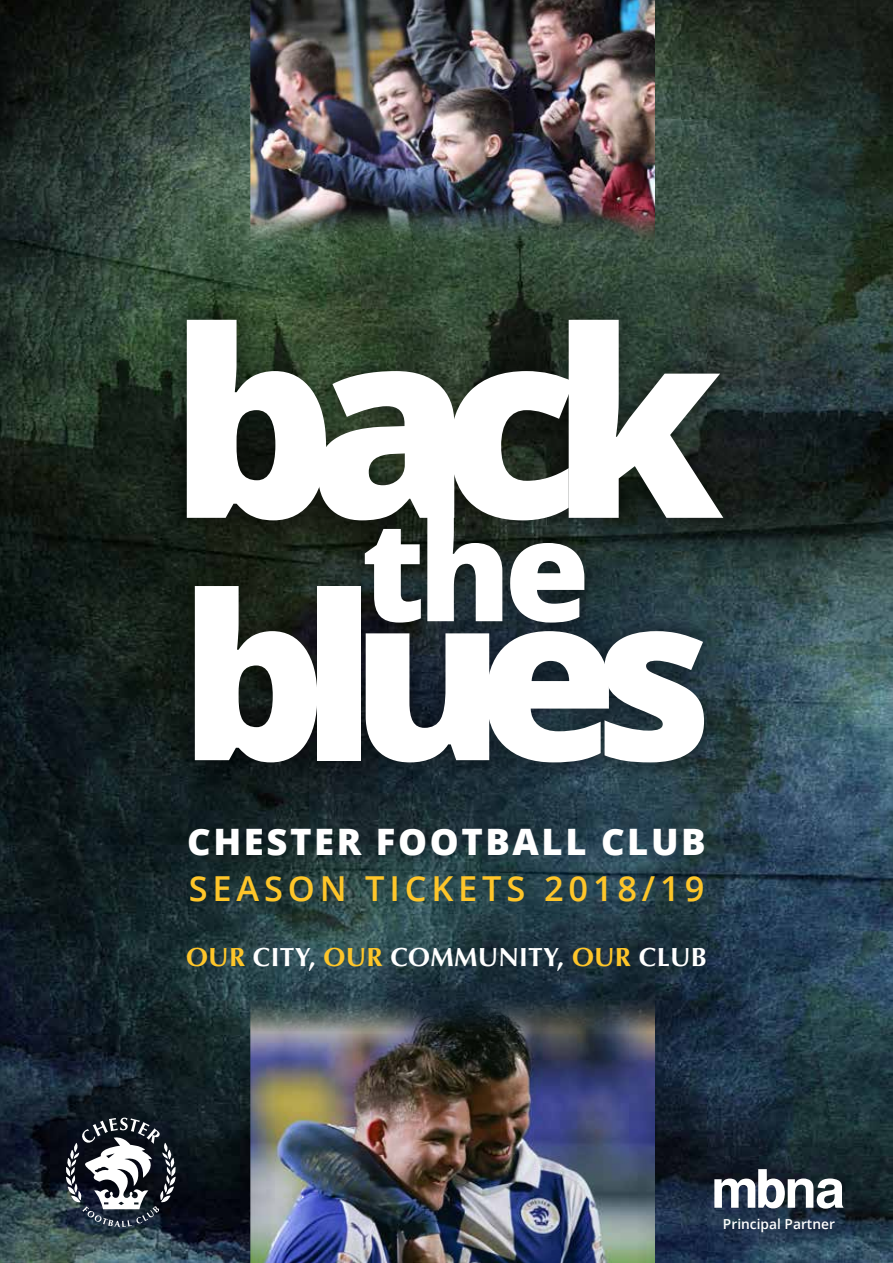
<style>
.page{position:relative;width:893px;height:1263px;background:#fff}
.page>*{position:absolute;margin:0;border:0;box-sizing:border-box;transform-origin:0 0}
.t1{font:800 260.7px "Open Sans";color:#fff}
.t2{font:800 229.2px "Open Sans";letter-spacing:-.115em;color:#fff}
.t3{font:800 138.9px "Open Sans";color:#fff}
.t4{font:800 36.45px "Open Sans";letter-spacing:.07em;color:#fff}
.t5{font:600 34.35px "Open Sans";letter-spacing:.14em;color:#ffc629}
.t6{font:700 26.25px "Optima";letter-spacing:.01em;color:#fff}
.t7{font:600 13.8px "Open Sans";color:#fff}
.s1{color:#ffc629}
</style>
<div class="page">
<img style="left:0;top:0;width:893px;height:1263px">
<img style="left:251px;top:993px;width:404px;height:270px">
<svg style="left:714px;top:1169px;width:130px;height:39px"></svg>
<svg style="left:66px;top:1117px;width:110px;height:110px"></svg>
<div style="left:164px;top:296px;width:581px;height:490px;background:#000;opacity:.34"></div>
<img style="left:251px;top:0;width:404px;height:247px">
<h1 class="t1" style="left:170px;top:225px;width:555px">back</h1>
<h3 class="t3" style="left:361px;top:465px;width:230px">the</h3>
<h2 class="t2" style="left:180px;top:502px;width:535px">blues</h2>
<h3 class="t4" style="left:187px;top:814px;width:520px">CHESTER FOOTBALL CLUB</h3>
<h3 class="t5" style="left:189px;top:865px;width:517px">SEASON TICKETS 2018/19</h3>
<p class="t6" style="left:186px;top:942px;width:522px"><span class="s1">OUR</span> CITY, <span class="s1">OUR</span> COMMUNITY, <span class="s1">OUR</span> CLUB</p>
<p class="t7" style="left:723px;top:1214px;width:113px">Principal Partner</p>
</div>
